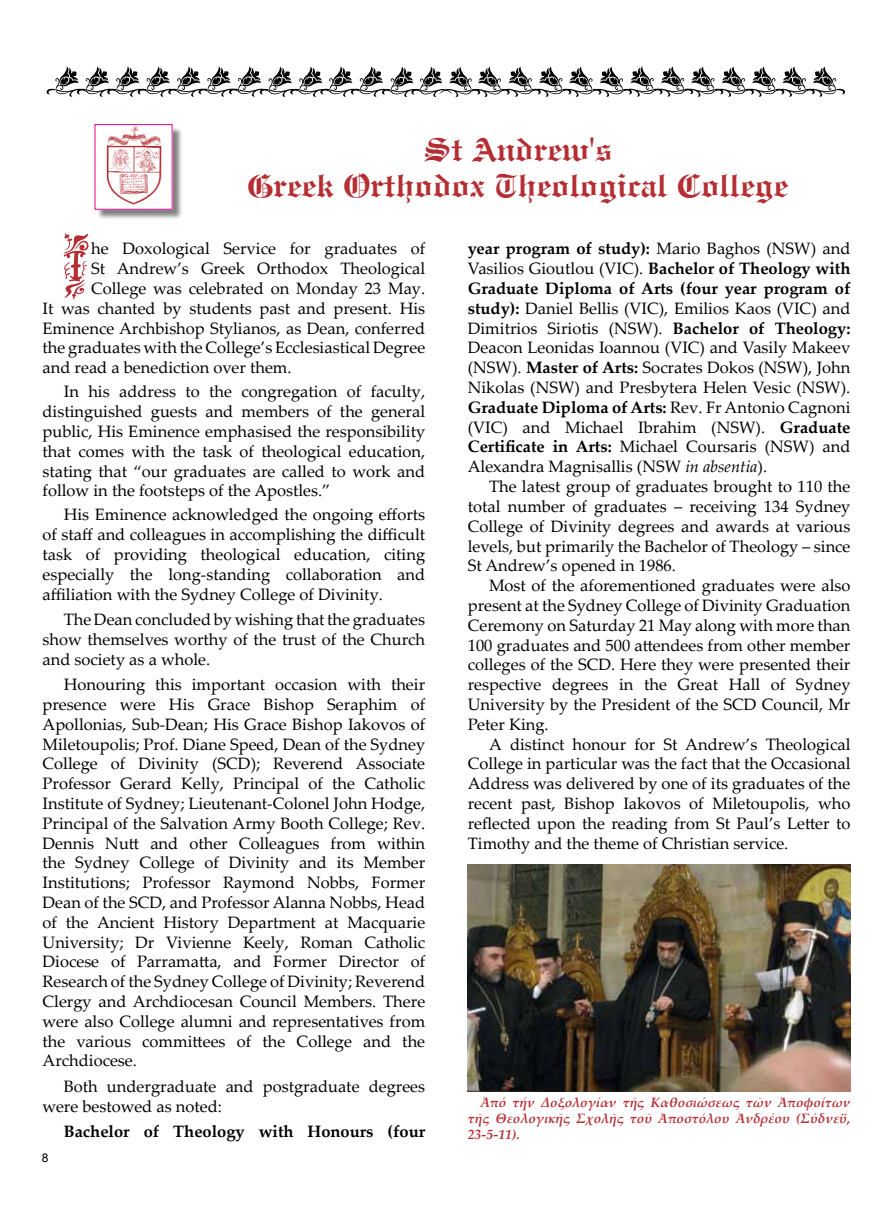
<style>
.page{position:relative;width:893px;height:1212px;background:#fff}
.page>*{position:absolute;margin:0;border:0;box-sizing:border-box;transform-origin:0 0}
.t1{font:66.3px "Mg Konstantinos UC Normal";color:#b42e34}
.t2{font:700 33px/36px "Engravers Old English BT";color:#b42e34;text-align:center}
.t3{font:16.5px/19.8px "Palatino Linotype";color:#000;text-align:justify}
.t4{font:700 16.5px "Palatino Linotype";color:#000}
.t5{font:italic 700 13.5px/16.2px "Palatino Linotype";color:#b42e34;text-align:justify}
.t6{font:12px "Arial";color:#000}
.s1{font-weight:700}
.s2{font-style:italic}
</style>
<div class="page">
<div style="left:96px;top:126px;width:87px;height:94px;background:#000;opacity:.5"></div>
<img style="left:97px;top:126px;width:73px;height:81px">
<svg style="left:47px;top:66px;width:798px;height:31px"></svg>
<img style="left:468px;top:865px;width:382px;height:226px">
<h2 class="t2" style="left:247px;top:131px;width:542px">St Andrew's<br>Greek Orthodox Theological College</h2>
<h1 class="t1" style="left:64px;top:233px;width:29px">T</h1>
<p class="t3" style="left:91px;top:238px;width:336px">he Doxological Service for graduates of</p>
<p class="t3" style="left:91px;top:258px;width:336px">St Andrew’s Greek Orthodox Theological</p>
<p class="t3" style="left:91px;top:278px;width:336px">College was celebrated on Monday 23 May.</p>
<p class="t3" style="left:43px;top:298px;width:384px">It was chanted by students past and present. His</p>
<p class="t3" style="left:43px;top:317px;width:384px">Eminence Archbishop Stylianos, as Dean, conferred</p>
<p class="t3" style="left:43px;top:337px;width:384px">the graduates with the College’s Ecclesiastical Degree</p>
<p class="t3" style="left:43px;top:357px;width:251px">and read a benediction over them.</p>
<p class="t3" style="left:43px;top:381px;width:384px;text-indent:21px">In his address to the congregation of faculty, distinguished guests and members of the general public, His Eminence emphasised the responsibility that comes with the task of theological education, stating that “our graduates are called to work and follow in the footsteps of the Apostles.”</p>
<p class="t3" style="left:43px;top:504px;width:384px;text-indent:21px">His Eminence acknowledged the ongoing efforts of staff and colleagues in accomplishing the difficult task of providing theological education, citing especially the long-standing collaboration and affiliation with the Sydney College of Divinity.</p>
<p class="t3" style="left:43px;top:609px;width:384px;text-indent:21px">The Dean concluded by wishing that the graduates show themselves worthy of the trust of the Church and society as a whole.</p>
<p class="t3" style="left:43px;top:674px;width:384px;text-indent:21px">Honouring this important occasion with their presence were His Grace Bishop Seraphim of Apollonias, Sub-Dean; His Grace Bishop Iakovos of Miletoupolis; Prof. Diane Speed, Dean of the Sydney College of Divinity (SCD); Reverend Associate Professor Gerard Kelly, Principal of the Catholic Institute of Sydney; Lieutenant-Colonel John Hodge, Principal of the Salvation Army Booth College; Rev.<br>Dennis Nutt and other Colleagues from within the Sydney College of Divinity and its Member Institutions; Professor Raymond Nobbs, Former Dean of the SCD, and Professor Alanna Nobbs, Head of the Ancient History Department at Macquarie University; Dr Vivienne Keely, Roman Catholic Diocese of Parramatta, and Former Director of Research of the Sydney College of Divinity; Reverend Clergy and Archdiocesan Council Members. There were also College alumni and representatives from the various committees of the College and the Archdiocese.</p>
<p class="t3" style="left:43px;top:1076px;width:384px;text-indent:21px">Both undergraduate and postgraduate degrees were bestowed as noted:</p>
<p class="t4" style="left:64px;top:1120px;width:363px">Bachelor of Theology with Honours (four</p>
<p class="t6" style="left:42px;top:1150px;width:8px">8</p>
<p class="t3" style="left:468px;top:238px;width:384px"><span class="s1">year program of study):</span> Mario Baghos (NSW) and Vasilios Gioutlou (VIC). <span class="s1">Bachelor of Theology with Graduate Diploma of Arts (four year program of study):</span> Daniel Bellis (VIC), Emilios Kaos (VIC) and Dimitrios Siriotis (NSW). <span class="s1">Bachelor of Theology:<br></span>Deacon Leonidas Ioannou (VIC) and Vasily Makeev (NSW). <span class="s1">Master of Arts:</span> Socrates Dokos (NSW), John Nikolas (NSW) and Presbytera Helen Vesic (NSW).<br><span class="s1">Graduate Diploma of Arts:</span> Rev. Fr Antonio Cagnoni (VIC) and Michael Ibrahim (NSW). <span class="s1">Graduate Certificate in Arts:</span> Michael Coursaris (NSW) and Alexandra Magnisallis (NSW <span class="s2">in absentia</span>).</p>
<p class="t3" style="left:468px;top:476px;width:384px;text-indent:21px">The latest group of graduates brought to 110 the total number of graduates – receiving 134 Sydney College of Divinity degrees and awards at various levels, but primarily the Bachelor of Theology – since St Andrew’s opened in 1986.</p>
<p class="t3" style="left:468px;top:575px;width:384px;text-indent:21px">Most of the aforementioned graduates were also present at the Sydney College of Divinity Graduation Ceremony on Saturday 21 May along with more than 100 graduates and 500 attendees from other member colleges of the SCD. Here they were presented their respective degrees in the Great Hall of Sydney University by the President of the SCD Council, Mr Peter King.</p>
<p class="t3" style="left:468px;top:733px;width:384px;text-indent:21px">A distinct honour for St Andrew’s Theological College in particular was the fact that the Occasional Address was delivered by one of its graduates of the recent past, Bishop Iakovos of Miletoupolis, who reflected upon the reading from St Paul’s Letter to Timothy and the theme of Christian service.</p>
<p class="t5" style="left:468px;top:1094px;width:384px;text-indent:13px">Ἀπό τήν Δοξολογίαν τῆς Καθοσιώσεως τῶν Ἀποφοίτων τῆς Θεολογικῆς Σχολῆς τοῦ Ἀποστόλου Ἀνδρέου (Σύδνεϋ, 23-5-11).</p>
</div>
